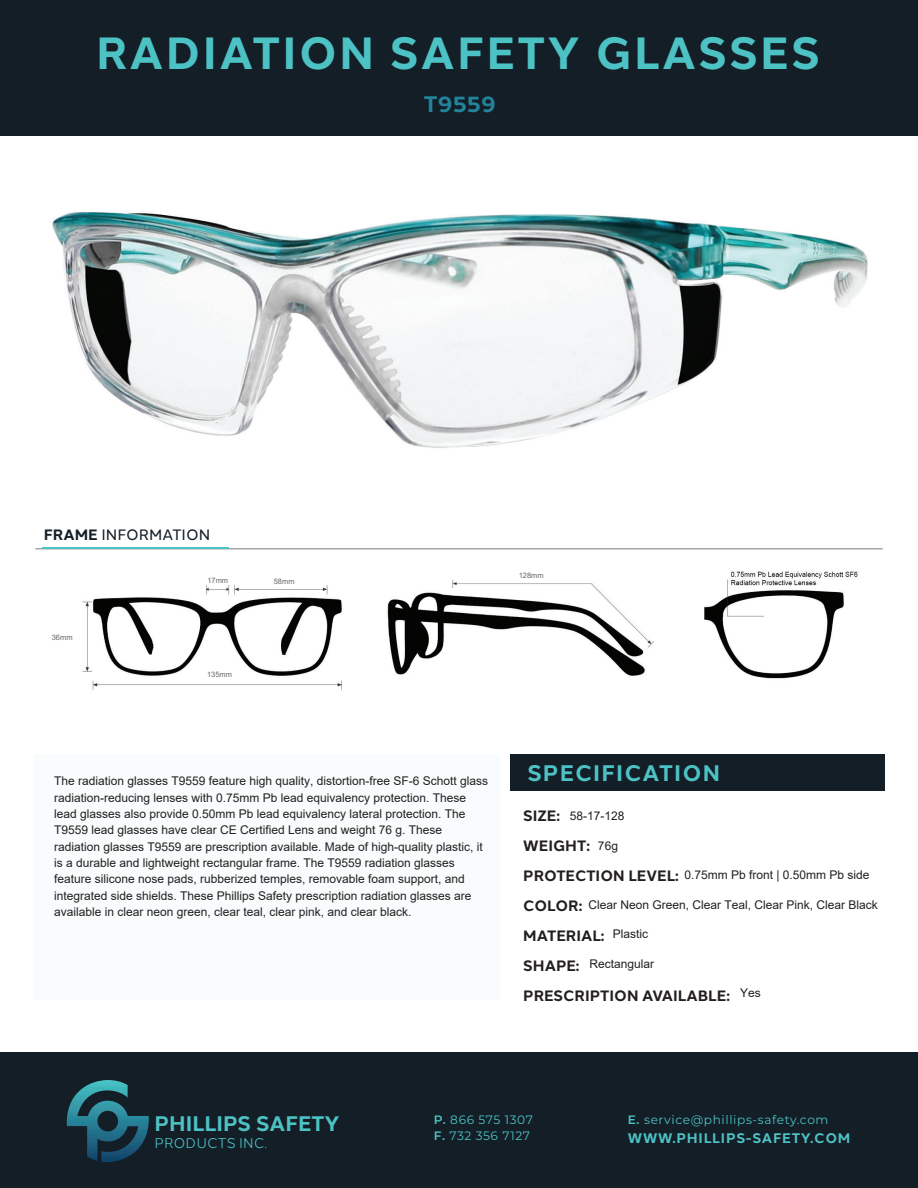
<style>
.page{position:relative;width:918px;height:1188px;background:#fff}
.page>*{position:absolute;margin:0;border:0;box-sizing:border-box;transform-origin:0 0}
.t1{font:700 45px "Halcom";letter-spacing:.05em;color:#4dc2c5}
.t2{font:700 22.5px "Halcom";letter-spacing:.05em;color:#4dc2c5}
.t3{font:700 22.5px "Halcom";color:#23839a}
.t4{font:700 21px "Halcom";color:#4dc2c5}
.t5{font:700 15px/30px "Halcom";color:#231f20}
.t6{font:15px "Halcom";color:#131e27}
.t7{font:13.95px "Halcom";color:#4dc2c5}
.t8{font:700 13.8px "Halcom";letter-spacing:.05em;color:#4dc2c5}
.t9{font:12.15px/16.2px "Montserrat";letter-spacing:.05em;color:#4dc2c5}
.t10{font:12px/16.4px "Arial";color:#231f20}
.t11{font:7.5px "Arial";color:#67676a}
.s1{font-weight:700}
.s2{font-weight:600}
</style>
<div class="page">
<div style="left:0;top:1053px;width:918px;height:135px;background:#131e27"></div>
<div style="left:34px;top:754px;width:466px;height:246px;background:#f8fcfc"></div>
<div style="left:0;top:0;width:918px;height:135px;background:#131e27"></div>
<svg style="left:66px;top:1080px;width:83px;height:82px"></svg>
<div style="left:510px;top:754px;width:375px;height:36px;background:#131e27"></div>
<hr style="left:42px;top:547px;width:187px;height:2px;background:#4dc2c5">
<img style="left:82px;top:571px;width:776px;height:119px">
<img style="left:52px;top:212px;width:816px;height:236px">
<h1 class="t1" style="left:96px;top:27px;width:725px">RADIATION SAFETY GLASSES</h1>
<h2 class="t3" style="left:424px;top:91px;width:74px">T9559</h2>
<p class="t6" style="left:44px;top:526px;width:168px"><span class="s1">FRAME</span> INFORMATION</p>
<p class="t11" style="left:52px;top:633px;width:22px">36mm</p>
<p class="t11" style="left:207px;top:576px;width:22px">17mm</p>
<p class="t11" style="left:274px;top:577px;width:22px">58mm</p>
<p class="t11" style="left:207px;top:670px;width:27px">135mm</p>
<p class="t11" style="left:519px;top:571px;width:26px">128mm</p>
<p class="t10" style="left:54px;top:773px;width:436px">The radiation glasses T9559 feature high quality, distortion-free SF-6 Schott glass radiation-reducing lenses with 0.75mm Pb lead equivalency protection. These lead glasses also provide 0.50mm Pb lead equivalency lateral protection. The T9559 lead glasses have clear CE Certified Lens and weight 76 g. These radiation glasses T9559 are prescription available. Made of high-quality plastic, it is a durable and lightweight rectangular frame. The T9559 radiation glasses feature silicone nose pads, rubberized temples, removable foam support, and integrated side shields. These Phillips Safety prescription radiation glasses are available in clear neon green, clear teal, clear pink, and clear black.</p>
<h2 class="t2" style="left:527px;top:760px;width:194px">SPECIFICATION</h2>
<p class="t5" style="left:523px;top:800px;width:208px">SIZE:<br>WEIGHT:<br>PROTECTION LEVEL:<br>COLOR:<br>MATERIAL:<br>SHAPE:<br>PRESCRIPTION AVAILABLE:</p>
<p class="t10" style="left:570px;top:808px;width:56px">58-17-128</p>
<p class="t10" style="left:598px;top:837px;width:22px">76g</p>
<p class="t10" style="left:684px;top:867px;width:187px">0.75mm Pb front | 0.50mm Pb side</p>
<p class="t10" style="left:589px;top:897px;width:291px">Clear Neon Green, Clear Teal, Clear Pink, Clear Black</p>
<p class="t10" style="left:613px;top:926px;width:37px">Plastic</p>
<p class="t10" style="left:589px;top:956px;width:66px">Rectangular</p>
<p class="t10" style="left:740px;top:985px;width:22px">Yes</p>
<h3 class="t4" style="left:155px;top:1111px;width:187px">PHILLIPS SAFETY</h3>
<p class="t7" style="left:155px;top:1135px;width:114px">PRODUCTS INC.</p>
<p class="t9" style="left:434px;top:1111px;width:101px"><span class="s2">P.</span> 866 575 1307<br><span class="s2">F.</span> 732 356 7127</p>
<p class="t9" style="left:628px;top:1111px;width:202px"><span class="s2">E.</span> service@phillips-safety.com</p>
<p class="t8" style="left:628px;top:1130px;width:224px">WWW.PHILLIPS-SAFETY.COM</p>
</div>
